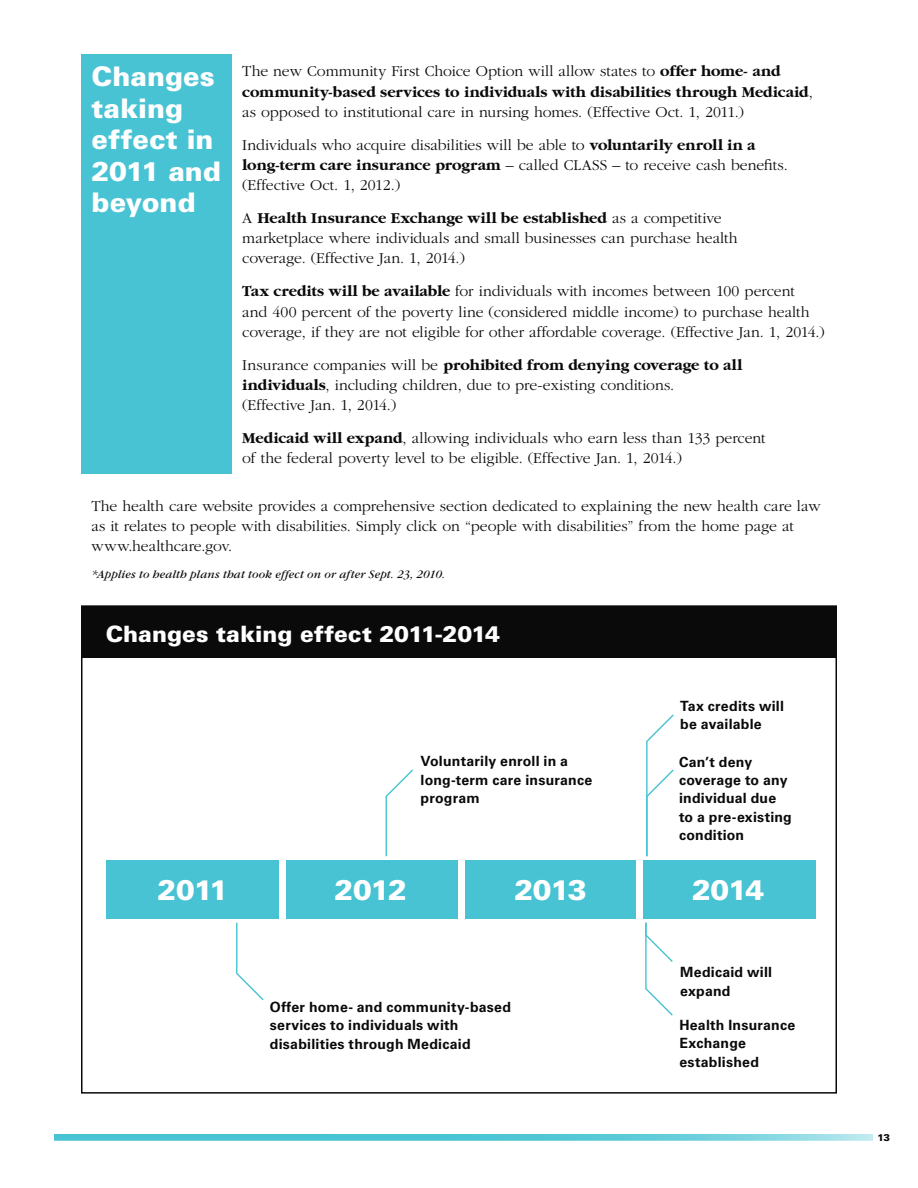
<style>
.page{position:relative;width:918px;height:1188px;background:#fff}
.page>*{position:absolute;margin:0;border:0;box-sizing:border-box;transform-origin:0 0}
.t1{font:900 28.2px "Univers";letter-spacing:-.035em;color:#fff}
.t2{font:900 27px/31.5px "Univers";color:#fff}
.t3{font:900 22.5px "Univers";color:#fff}
.t4{font:300 15.75px/20.2px "Garamond";letter-spacing:-.005em;color:#0b0a0b}
.t5{font:700 14.1px/18.3px "Univers";letter-spacing:.015em;color:#0b0a0b}
.t6{font:italic 12px "Garamond";letter-spacing:.015em;color:#0b0a0b}
.t7{font:900 9.75px "Univers";color:#0b0a0b}
.s1{font-weight:700}
</style>
<div class="page">
<svg style="left:54px;top:1134px;width:819px;height:7px;background:#61cbd9"></svg>
<div style="left:82px;top:607px;width:754px;height:51px;background:#0b0a0b"></div>
<div style="left:81px;top:605px;width:756px;height:489px;border:2px solid #0b0a0b"></div>
<div style="left:106px;top:860px;width:175px;height:58px;background:#47c3d3"></div>
<div style="left:284px;top:860px;width:175px;height:58px;background:#47c3d3"></div>
<div style="left:463px;top:860px;width:174px;height:58px;background:#47c3d3"></div>
<div style="left:641px;top:860px;width:175px;height:58px;background:#47c3d3"></div>
<svg style="left:236px;top:922px;width:28px;height:79px"></svg>
<svg style="left:385px;top:769px;width:28px;height:88px"></svg>
<svg style="left:646px;top:714px;width:28px;height:143px"></svg>
<div style="left:279px;top:856px;width:7px;height:70px;background:#fff"></div>
<div style="left:458px;top:856px;width:6px;height:70px;background:#fff"></div>
<div style="left:636px;top:856px;width:7px;height:70px;background:#fff"></div>
<svg style="left:645px;top:922px;width:28px;height:94px"></svg>
<div style="left:81px;top:54px;width:151px;height:420px;background:#47c3d3"></div>
<h2 class="t2" style="left:92px;top:60px;width:131px">Changes taking effect in<br>2011 and beyond</h2>
<p class="t4" style="left:242px;top:62px;width:572px">The new Community First Choice Option will allow states to <span class="s1">offer home- and community-based services to individuals with disabilities through Medicaid</span>, as opposed to institutional care in nursing homes. (Effective Oct. 1, 2011.)</p>
<p class="t4" style="left:242px;top:135px;width:547px">Individuals who acquire disabilities will be able to <span class="s1">voluntarily enroll in a long-term care insurance program</span> – called CLASS – to receive cash benefits. (Effective Oct. 1, 2012.)</p>
<p class="t4" style="left:242px;top:208px;width:497px">A <span class="s1">Health Insurance Exchange will be established</span> as a competitive marketplace where individuals and small businesses can purchase health coverage. (Effective Jan. 1, 2014.)</p>
<p class="t4" style="left:242px;top:281px;width:584px"><span class="s1">Tax credits will be available</span> for individuals with incomes between 100 percent<br>and 400 percent of the poverty line (considered middle income) to purchase health coverage, if they are not eligible for other affordable coverage. (Effective Jan. 1, 2014.)</p>
<p class="t4" style="left:242px;top:355px;width:501px">Insurance companies will be <span class="s1">prohibited from denying coverage to all individuals</span>, including children, due to pre-existing conditions.<br>(Effective Jan. 1, 2014.)</p>
<p class="t4" style="left:242px;top:428px;width:525px"><span class="s1">Medicaid will expand</span>, allowing individuals who earn less than 133 percent of the federal poverty level to be eligible. (Effective Jan. 1, 2014.)</p>
<p class="t4" style="left:91px;top:496px;width:731px">The health care website provides a comprehensive section dedicated to explaining the new health care law as it relates to people with disabilities. Simply click on “people with disabilities” from the home page at www.healthcare.gov.</p>
<p class="t6" style="left:92px;top:568px;width:355px">*Applies to health plans that took effect on or after Sept. 23, 2010.</p>
<h3 class="t3" style="left:106px;top:620px;width:396px">Changes taking effect 2011-2014</h3>
<p class="t5" style="left:421px;top:752px;width:173px">Voluntarily enroll in a long-term care insurance program</p>
<p class="t5" style="left:680px;top:697px;width:105px">Tax credits will be available</p>
<p class="t5" style="left:679px;top:753px;width:114px">Can’t deny coverage to any individual due to a pre-existing condition</p>
<h1 class="t1" style="left:158px;top:872px;width:72px">2011</h1>
<h1 class="t1" style="left:335px;top:872px;width:74px">2012</h1>
<h1 class="t1" style="left:514px;top:872px;width:74px">2013</h1>
<h1 class="t1" style="left:692px;top:872px;width:74px">2014</h1>
<p class="t5" style="left:270px;top:998px;width:243px">Offer home- and community-based services to individuals with disabilities through Medicaid</p>
<p class="t5" style="left:680px;top:963px;width:93px">Medicaid will expand</p>
<p class="t5" style="left:680px;top:1016px;width:117px">Health Insurance<br>Exchange established</p>
<p class="t7" style="left:878px;top:1131px;width:14px">13</p>
</div>
